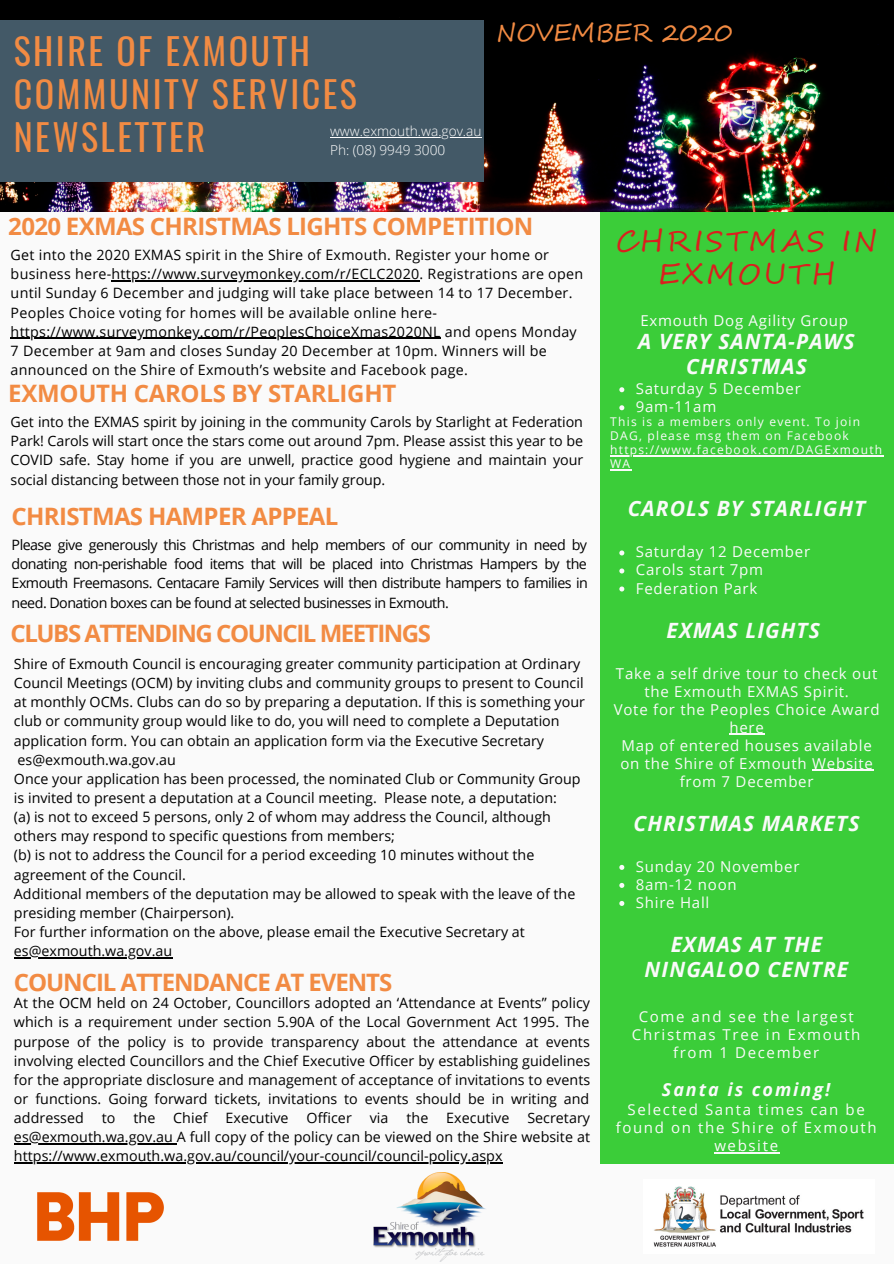
<style>
.page{position:relative;width:894px;height:1264px;background:#fff}
.page>*{position:absolute;margin:0;border:0;box-sizing:border-box;transform-origin:0 0}
.t1{font:36px/42.8px "Oswald";letter-spacing:.07em;color:#f28b43}
.t2{font:28.5px/33.8px "Segoe Script";letter-spacing:.1em;color:#db1e1e;text-align:center}
.t3{font:700 24px "Open Sans";letter-spacing:-.03em;color:#f28b43}
.t4{font:700 24px "Open Sans";letter-spacing:-.06em;color:#f28b43}
.t5{font:700 24px "Open Sans";letter-spacing:-.01em;color:#f28b43}
.t6{font:24px "Segoe Script";color:#f28b43}
.t7{font:italic 700 21px/25px "Open Sans";letter-spacing:.05em;color:#fafafa;text-align:center}
.t8{font:italic 700 18px "Open Sans";letter-spacing:.11em;color:#fafafa}
.t9{font:15px/18px "Open Sans";letter-spacing:.05em;color:#fafafa}
.t10{font:15px/18px "Open Sans";letter-spacing:.11em;color:#fafafa;text-align:center}
.t11{font:14.25px/19.2px "Open Sans";color:#000;text-align:justify}
.t12{font:14.25px/19.2px "Open Sans";letter-spacing:.02em;color:#000}
.t13{font:300 13.65px/18.8px "Open Sans";color:#fff}
.t14{font:12px/14px "Open Sans";letter-spacing:.1em;color:#fafafa}
</style>
<div class="page">
<div style="left:0;top:0;width:893px;height:1263px;background:#fafafa"></div>
<div style="left:600px;top:212px;width:293px;height:951px;background:#3bcd39"></div>
<img style="left:0;top:0;width:893px;height:212px">
<div style="left:0;top:20px;width:484px;height:161px;background:#435967"></div>
<img style="left:37px;top:1192px;width:127px;height:49px">
<img style="left:653px;top:1186px;width:211px;height:61px">
<img style="left:373px;top:1172px;width:113px;height:89px">
<svg style="left:619px;top:387px;width:5px;height:5px"></svg>
<svg style="left:619px;top:405px;width:5px;height:5px"></svg>
<svg style="left:619px;top:550px;width:5px;height:5px"></svg>
<svg style="left:619px;top:568px;width:5px;height:5px"></svg>
<svg style="left:619px;top:586px;width:5px;height:5px"></svg>
<svg style="left:619px;top:864px;width:5px;height:5px"></svg>
<svg style="left:619px;top:882px;width:5px;height:5px"></svg>
<svg style="left:619px;top:901px;width:5px;height:4px"></svg>
<hr style="left:610px;top:455px;width:273px;height:1px;background:#fafafa">
<svg style="left:610px;top:469px;width:21px;height:1px"></svg>
<hr style="left:729px;top:733px;width:35px;height:1px;background:#fafafa">
<hr style="left:812px;top:769px;width:61px;height:1px;background:#fafafa">
<hr style="left:714px;top:1152px;width:65px;height:1px;background:#fafafa">
<hr style="left:330px;top:137px;width:151px;height:1px;background:#fff">
<hr style="left:111px;top:280px;width:308px;height:1px;background:#000">
<hr style="left:11px;top:338px;width:430px;height:1px;background:#000">
<hr style="left:14px;top:1143px;width:163px;height:1px;background:#000">
<hr style="left:14px;top:1162px;width:488px;height:1px;background:#000">
<hr style="left:14px;top:957px;width:158px;height:1px;background:#000">
<h1 class="t1" style="left:14px;top:29px;width:344px">SHIRE OF EXMOUTH<br>COMMUNITY SERVICES<br>NEWSLETTER</h1>
<p class="t13" style="left:330px;top:121px;width:153px">www.exmouth.wa.gov.au<br>Ph: (08) 9949 3000</p>
<h3 class="t6" style="left:496px;top:14px;width:238px">NOVEMBER 2020</h3>
<h3 class="t3" style="left:8px;top:210px;width:526px">2020 EXMAS CHRISTMAS LIGHTS COMPETITION</h3>
<p class="t12" style="left:11px;top:245px;width:574px">Get into the 2020 EXMAS spirit in the Shire of Exmouth. Register your home or business here-https://www.surveymonkey.com/r/ECLC2020. Registrations are open until Sunday 6 December and judging will take place between 14 to 17 December.<br>Peoples Choice voting for homes will be available online here&shy;https://www.surveymonkey.com/r/PeoplesChoiceXmas2020NL and opens Monday 7 December at 9am and closes Sunday 20 December at 10pm. Winners will be announced on the Shire of Exmouth’s website and Facebook page.</p>
<h3 class="t5" style="left:8px;top:376px;width:389px">EXMOUTH CAROLS BY STARLIGHT</h3>
<p class="t11" style="left:11px;top:412px;width:574px">Get into the EXMAS spirit by joining in the community Carols by Starlight at Federation Park! Carols will start once the stars come out around 7pm. Please assist this year to be COVID safe. Stay home if you are unwell, practice good hygiene and maintain your social distancing between those not in your family group.</p>
<h3 class="t3" style="left:12px;top:499px;width:328px">CHRISTMAS HAMPER APPEAL</h3>
<p class="t11" style="left:12px;top:535px;width:577px">Please give generously this Christmas and help members of our community in need by donating non-perishable food items that will be placed into Christmas Hampers by the Exmouth Freemasons. Centacare Family Services will then distribute hampers to families in need. Donation boxes can be found at selected businesses in Exmouth.</p>
<h3 class="t4" style="left:11px;top:616px;width:422px">CLUBS ATTENDING COUNCIL MEETINGS</h3>
<p class="t11" style="left:14px;top:653px;width:572px;text-align:left">Shire of Exmouth Council is encouraging greater community participation at Ordinary Council Meetings (OCM) by inviting clubs and community groups to present to Council at monthly OCMs. Clubs can do so by preparing a deputation. If this is something your club or community group would like to do, you will need to complete a Deputation application form. You can obtain an application form via the Executive Secretary es@exmouth.wa.gov.au<br>Once your application has been processed, the nominated Club or Community Group is invited to present a deputation at a Council meeting. Please note, a deputation:<br>(a) is not to exceed 5 persons, only 2 of whom may address the Council, although others may respond to specific questions from members;<br>(b) is not to address the Council for a period exceeding 10 minutes without the agreement of the Council.<br>Additional members of the deputation may be allowed to speak with the leave of the presiding member (Chairperson).<br>For further information on the above, please email the Executive Secretary at es@exmouth.wa.gov.au</p>
<h3 class="t3" style="left:14px;top:965px;width:380px">COUNCIL ATTENDANCE AT EVENTS</h3>
<p class="t11" style="left:14px;top:993px;width:577px">At the OCM held on 24 October, Councillors adopted an ‘Attendance at Events” policy which is a requirement under section 5.90A of the Local Government Act 1995. The purpose of the policy is to provide transparency about the attendance at events involving elected Councillors and the Chief Executive Officer by establishing guidelines for the appropriate disclosure and management of acceptance of invitations to events or functions. Going forward tickets, invitations to events should be in writing and addressed</p>
<p class="t11" style="left:102px;top:1107px;width:15px">to</p>
<p class="t11" style="left:133px;top:1107px;width:23px">the</p>
<p class="t11" style="left:173px;top:1107px;width:36px">Chief</p>
<p class="t11" style="left:225px;top:1107px;width:65px">Executive</p>
<p class="t11" style="left:306px;top:1107px;width:47px">Officer</p>
<p class="t11" style="left:369px;top:1107px;width:20px">via</p>
<p class="t11" style="left:406px;top:1107px;width:23px">the</p>
<p class="t11" style="left:446px;top:1107px;width:65px">Executive</p>
<p class="t11" style="left:14px;top:1107px;width:577px;text-indent:513px">Secretary es@exmouth.wa.gov.au A full copy of the policy can be viewed on the Shire website at https://www.exmouth.wa.gov.au/council/your-council/council-policy.aspx</p>
<h2 class="t2" style="left:615px;top:225px;width:263px">CHRISTMAS IN<br>EXMOUTH</h2>
<p class="t9" style="left:640px;top:311px;width:209px">Exmouth Dog Agility Group</p>
<h3 class="t7" style="left:638px;top:328px;width:218px">A VERY SANTA-PAWS<br>CHRISTMAS</h3>
<p class="t9" style="left:635px;top:379px;width:166px">Saturday 5 December<br>9am-11am</p>
<p class="t14" style="left:610px;top:414px;width:273px">This is a members only event. To join<br>DAG, please msg them on Facebook https://www.facebook.com/DAGExmouth<br>WA</p>
<h3 class="t7" style="left:627px;top:495px;width:239px">CAROLS BY STARLIGHT</h3>
<p class="t9" style="left:635px;top:542px;width:176px">Saturday 12 December<br>Carols start 7pm<br>Federation Park</p>
<h3 class="t7" style="left:666px;top:617px;width:155px">EXMAS LIGHTS</h3>
<p class="t9" style="left:613px;top:663px;width:267px;text-align:center">Take a self drive tour to check out the Exmouth EXMAS Spirit.<br>Vote for the Peoples Choice Award here<br>Map of entered houses available on the Shire of Exmouth Website from 7 December</p>
<h3 class="t7" style="left:633px;top:810px;width:227px">CHRISTMAS MARKETS</h3>
<p class="t9" style="left:635px;top:857px;width:165px">Sunday 20 November<br>8am-12 noon<br>Shire Hall</p>
<h3 class="t7" style="left:644px;top:931px;width:205px">EXMAS AT THE<br>NINGALOO CENTRE</h3>
<p class="t10" style="left:631px;top:1007px;width:230px">Come and see the largest<br>Christmas Tree in Exmouth from 1 December</p>
<p class="t8" style="left:661px;top:1076px;width:170px">Santa is coming!</p>
<p class="t10" style="left:615px;top:1100px;width:262px">Selected Santa times can be found on the Shire of Exmouth website</p>
</div>
